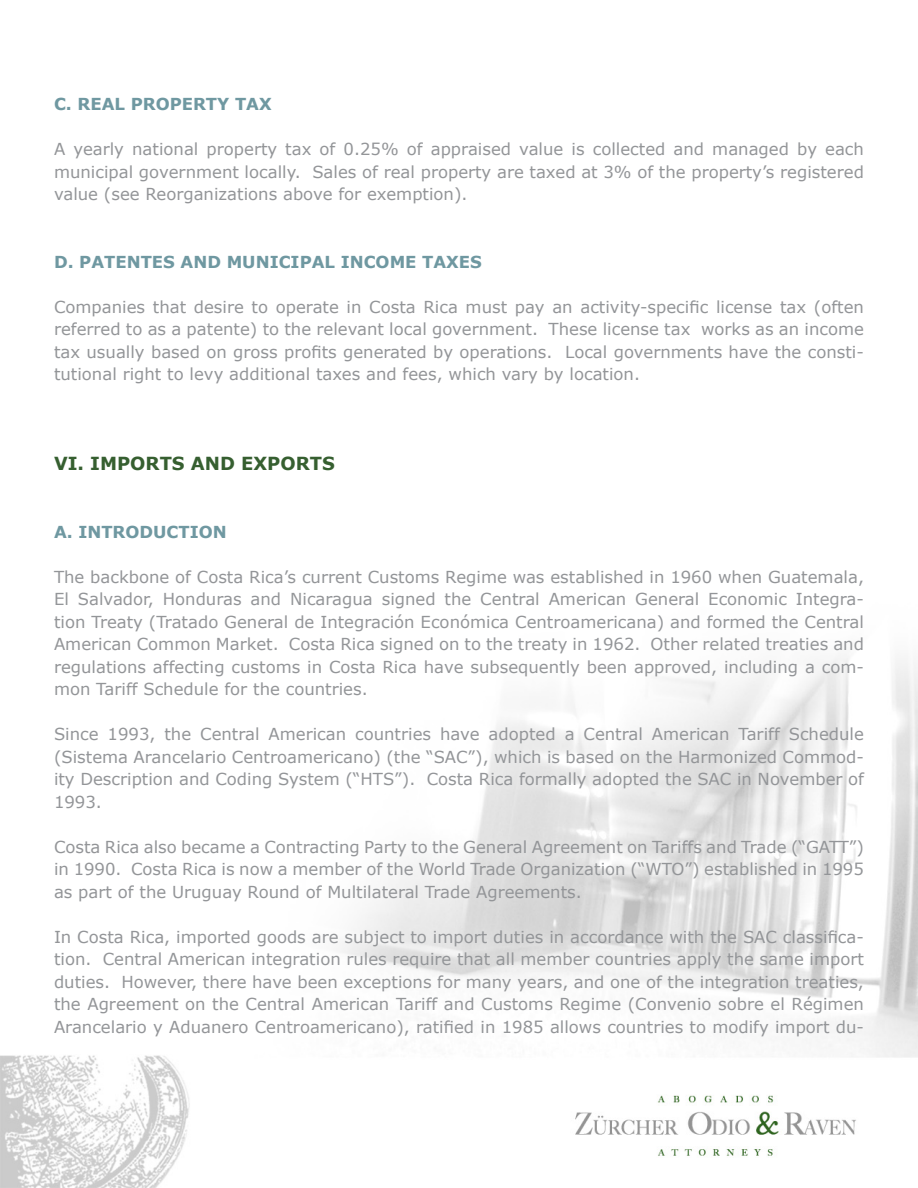
<style>
.page{position:relative;width:918px;height:1188px;background:#fff}
.page>*{position:absolute;margin:0;border:0;box-sizing:border-box;transform-origin:0 0}
.t1{font:700 18px "Verdana";color:#365f30}
.t2{font:16.5px/22.5px "Verdana";color:#939598;text-align:justify}
.t3{font:700 16.5px "Verdana";color:#6f98a1}
</style>
<div class="page">
<img style="left:0;top:657px;width:918px;height:531px">
<p class="t3" style="left:54px;top:94px;width:219px">C. REAL PROPERTY TAX</p>
<p class="t2" style="left:54px;top:137px;width:812px">A yearly national property tax of 0.25% of appraised value is collected and managed by each municipal government locally. Sales of real property are taxed at 3% of the property’s registered value (see Reorganizations above for exemption).</p>
<p class="t3" style="left:54px;top:251px;width:429px">D. PATENTES AND MUNICIPAL INCOME TAXES</p>
<p class="t2" style="left:54px;top:295px;width:812px">Companies that desire to operate in Costa Rica must pay an activity-specific license tax (often referred to as a patente) to the relevant local government. These license tax works as an income tax usually based on gross profits generated by operations. Local governments have the consti&shy;tutional right to levy additional taxes and fees, which vary by location.</p>
<p class="t1" style="left:54px;top:452px;width:282px">VI. IMPORTS AND EXPORTS</p>
<p class="t3" style="left:54px;top:521px;width:174px">A. INTRODUCTION</p>
<p class="t2" style="left:54px;top:565px;width:812px">The backbone of Costa Rica’s current Customs Regime was established in 1960 when Guatemala, El Salvador, Honduras and Nicaragua signed the Central American General Economic Integra&shy;tion Treaty (Tratado General de Integración Económica Centroamericana) and formed the Central American Common Market. Costa Rica signed on to the treaty in 1962. Other related treaties and regulations affecting customs in Costa Rica have subsequently been approved, including a com&shy;mon Tariff Schedule for the countries.</p>
<p class="t2" style="left:54px;top:722px;width:812px">Since 1993, the Central American countries have adopted a Central American Tariff Schedule (Sistema Arancelario Centroamericano) (the “SAC”), which is based on the Harmonized Commod&shy;ity Description and Coding System (“HTS”). Costa Rica formally adopted the SAC in November of 1993.</p>
<p class="t2" style="left:54px;top:835px;width:812px">Costa Rica also became a Contracting Party to the General Agreement on Tariffs and Trade (“GATT”) in 1990. Costa Rica is now a member of the World Trade Organization (“WTO”) established in 1995 as part of the Uruguay Round of Multilateral Trade Agreements.</p>
<p class="t2" style="left:54px;top:925px;width:812px">In Costa Rica, imported goods are subject to import duties in accordance with the SAC classifica&shy;tion. Central American integration rules require that all member countries apply the same import duties. However, there have been exceptions for many years, and one of the integration treaties, the Agreement on the Central American Tariff and Customs Regime (Convenio sobre el Régimen Arancelario y Aduanero Centroamericano), ratified in 1985 allows countries to modify import du-</p>
</div>
